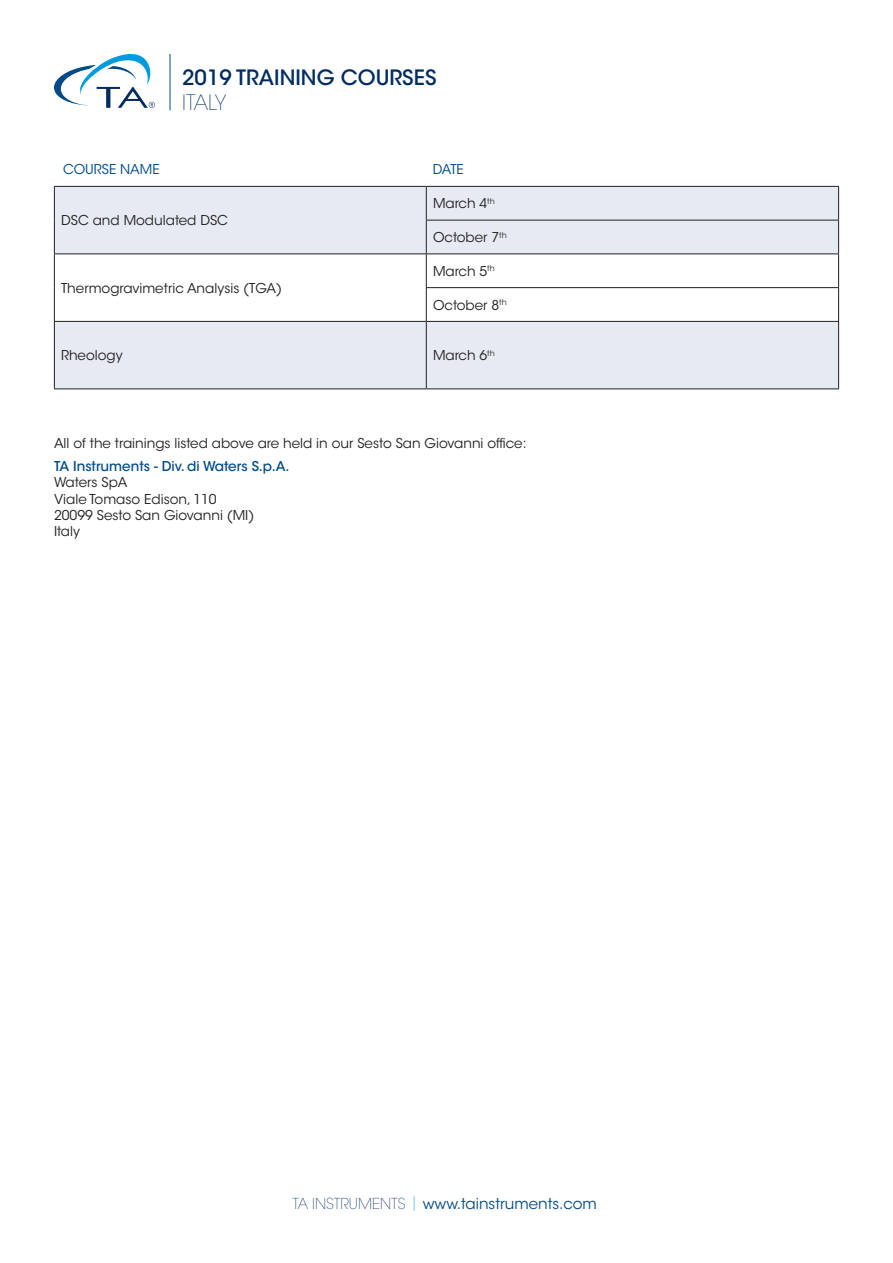
<style>
.page{position:relative;width:893px;height:1263px;background:#fff}
.page>*{position:absolute;margin:0;border:0;box-sizing:border-box;transform-origin:0 0}
.t1{font:500 21px/25.2px "ITC Avant Garde Std";color:#002c62}
.t2{font:15px "ITC Avant Garde Std";color:#004a87}
.t3{font:13.5px "ITC Avant Garde Std";color:#231f20}
.t4{font:500 13.5px/16.2px "ITC Avant Garde Std";color:#004a87}
.t5{font:13.5px "ITC Avant Garde Std";color:#004a87}
.s1{font-weight:200}
.s2{font-weight:400;color:#231f20}
.s3{font-weight:200;color:#002c62}
.s4{font-weight:200;color:#009bde}
</style>
<div class="page">
<div style="left:55px;top:187px;width:783px;height:201px;background:#e6ebf3"></div>
<svg style="left:55px;top:254px;width:783px;height:67px"></svg>
<hr style="left:54px;top:187px;width:1px;height:33px;background:#231f20">
<hr style="left:54px;top:220px;width:1px;height:33px;background:#231f20">
<hr style="left:54px;top:254px;width:1px;height:34px;background:#231f20">
<hr style="left:54px;top:288px;width:1px;height:33px;background:#231f20">
<hr style="left:54px;top:322px;width:1px;height:66px;background:#231f20">
<hr style="left:426px;top:187px;width:1px;height:33px;background:#231f20">
<hr style="left:838px;top:187px;width:1px;height:33px;background:#231f20">
<hr style="left:426px;top:220px;width:1px;height:33px;background:#231f20">
<hr style="left:838px;top:220px;width:1px;height:33px;background:#231f20">
<hr style="left:426px;top:254px;width:1px;height:33px;background:#231f20">
<hr style="left:838px;top:254px;width:1px;height:33px;background:#231f20">
<hr style="left:426px;top:288px;width:1px;height:33px;background:#231f20">
<hr style="left:838px;top:288px;width:1px;height:33px;background:#231f20">
<hr style="left:426px;top:322px;width:1px;height:66px;background:#231f20">
<hr style="left:838px;top:322px;width:1px;height:66px;background:#231f20">
<hr style="left:54px;top:186px;width:372px;height:1px;background:#231f20">
<hr style="left:426px;top:186px;width:413px;height:1px;background:#231f20">
<hr style="left:426px;top:220px;width:413px;height:1px;background:#231f20">
<hr style="left:54px;top:253px;width:372px;height:1px;background:#231f20">
<hr style="left:54px;top:321px;width:372px;height:1px;background:#231f20">
<hr style="left:54px;top:388px;width:372px;height:1px;background:#231f20">
<hr style="left:426px;top:253px;width:413px;height:1px;background:#231f20">
<hr style="left:426px;top:287px;width:413px;height:1px;background:#231f20">
<hr style="left:426px;top:321px;width:413px;height:1px;background:#231f20">
<hr style="left:426px;top:388px;width:413px;height:1px;background:#231f20">
<svg style="left:54px;top:54px;width:101px;height:54px"></svg>
<hr style="left:170px;top:54px;width:1px;height:56px;background:#004a87">
<p class="t1" style="left:182px;top:65px;width:256px">2019 TRAINING COURSES<br><span class="s1">ITALY</span></p>
<p class="t5" style="left:63px;top:161px;width:98px">COURSE NAME</p>
<p class="t5" style="left:433px;top:161px;width:33px">DATE</p>
<p class="t3" style="left:61px;top:212px;width:168px">DSC and Modulated DSC</p>
<p class="t3" style="left:61px;top:280px;width:222px">Thermogravimetric Analysis (TGA)</p>
<p class="t3" style="left:433px;top:195px;width:63px">March 4<sup>th</sup></p>
<p class="t3" style="left:433px;top:229px;width:75px">October 7<sup>th</sup></p>
<p class="t3" style="left:433px;top:263px;width:63px">March 5<sup>th</sup></p>
<p class="t3" style="left:433px;top:296px;width:75px">October 8<sup>th</sup></p>
<p class="t3" style="left:61px;top:347px;width:63px">Rheology</p>
<p class="t3" style="left:433px;top:347px;width:63px">March 6<sup>th</sup></p>
<p class="t3" style="left:54px;top:435px;width:474px">All of the trainings listed above are held in our Sesto San Giovanni office:</p>
<p class="t4" style="left:54px;top:458px;width:237px">TA Instruments - Div. di Waters S.p.A.<br><span class="s2">Waters SpA</span></p>
<p class="t3" style="left:54px;top:490px;width:164px">Viale Tomaso Edison, 110</p>
<p class="t3" style="left:54px;top:507px;width:202px">20099 Sesto San Giovanni (MI)</p>
<p class="t3" style="left:54px;top:523px;width:28px">Italy</p>
<p class="t2" style="left:292px;top:1194px;width:306px"><span class="s3">TA INSTRUMENTS</span> <span class="s4">|</span> www.tainstruments.com</p>
</div>
